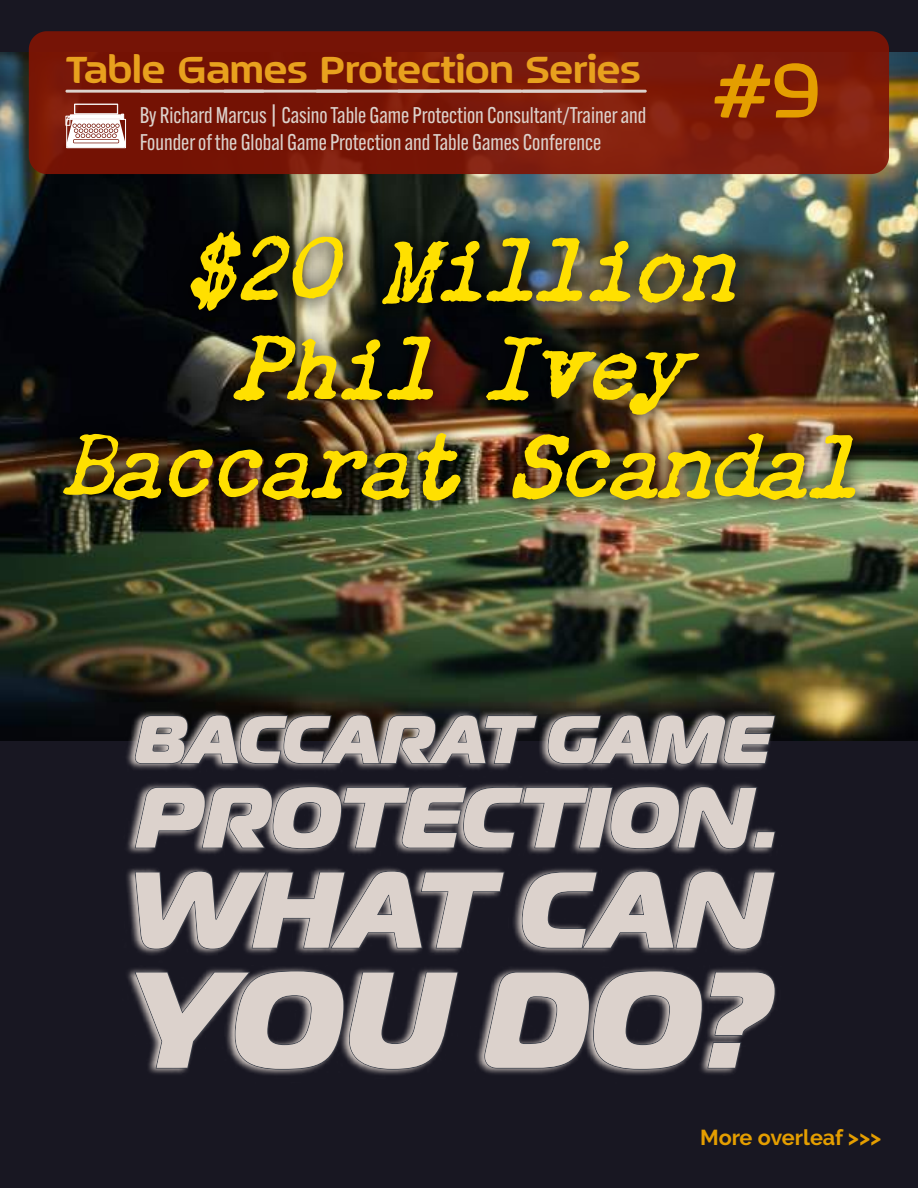
<style>
.page{position:relative;width:918px;height:1188px;background:#181722}
.page>*{position:absolute;margin:0;border:0;box-sizing:border-box;transform-origin:0 0}
.t1{font:italic 800 135.9px "Magistral";color:#dcd2cc}
.t2{font:italic 800 107.4px "Magistral";color:#dcd2cc}
.t3{font:500 87.15px "September";color:#e49e00}
.t4{font:italic 800 85.2px "Magistral";color:#dcd2cc}
.t5{font:italic 500 82.05px/98.6px "Chandler 42";color:#ffe000;text-align:center}
.t6{font:italic 800 67.2px "Magistral";color:#dcd2cc}
.t7{font:700 42.6px "September";color:#e8a11e}
.t8{font:22.2px/26.7px "Alternate Gothic ATF";color:#dcd2cc}
.t9{font:700 21.6px "Raleway";color:#e49e00}
</style>
<div class="page">
<img style="left:0;top:53px;width:918px;height:687px">
<svg style="left:29px;top:31px;width:860px;height:112px;background:#791808"></svg>
<svg style="left:66px;top:104px;width:60px;height:39px;background:#c9a29c"></svg>
<hr style="left:65px;top:90px;width:125px;height:3px;background:#dcd2cc">
<hr style="left:140px;top:90px;width:124px;height:3px;background:#dcd2cc">
<hr style="left:223px;top:90px;width:125px;height:3px;background:#dcd2cc">
<hr style="left:316px;top:90px;width:124px;height:3px;background:#dcd2cc">
<hr style="left:397px;top:90px;width:125px;height:3px;background:#dcd2cc">
<hr style="left:522px;top:90px;width:125px;height:3px;background:#dcd2cc">
<img style="left:14px;top:675px;width:904px;height:400px">
<svg style="left:135px;top:715px;width:641px;height:355px"></svg>
<img style="left:0;top:143px;width:918px;height:427px">
<h3 class="t7" style="left:66px;top:42px;width:576px">Table Games Protection Series</h3>
<p class="t8" style="left:140px;top:102px;width:508px">By Richard Marcus | Casino Table Game Protection Consultant/Trainer and<br>Founder of the Global Game Protection and Table Games Conference</p>
<h3 class="t3" style="left:714px;top:34px;width:108px">#9</h3>
<h3 class="t5" style="left:62px;top:221px;width:796px">$20 Million<br>Phil Ivey<br>Baccarat Scandal</h3>
<h3 class="t6" style="left:134px;top:695px;width:637px">BACCARAT GAME</h3>
<h3 class="t4" style="left:135px;top:762px;width:643px">PROTECTION.</h3>
<h2 class="t2" style="left:126px;top:840px;width:644px">WHAT CAN</h2>
<h1 class="t1" style="left:123px;top:931px;width:647px">YOU DO?</h1>
<p class="t9" style="left:700px;top:1125px;width:183px">More overleaf &gt;&gt;&gt;</p>
</div>
